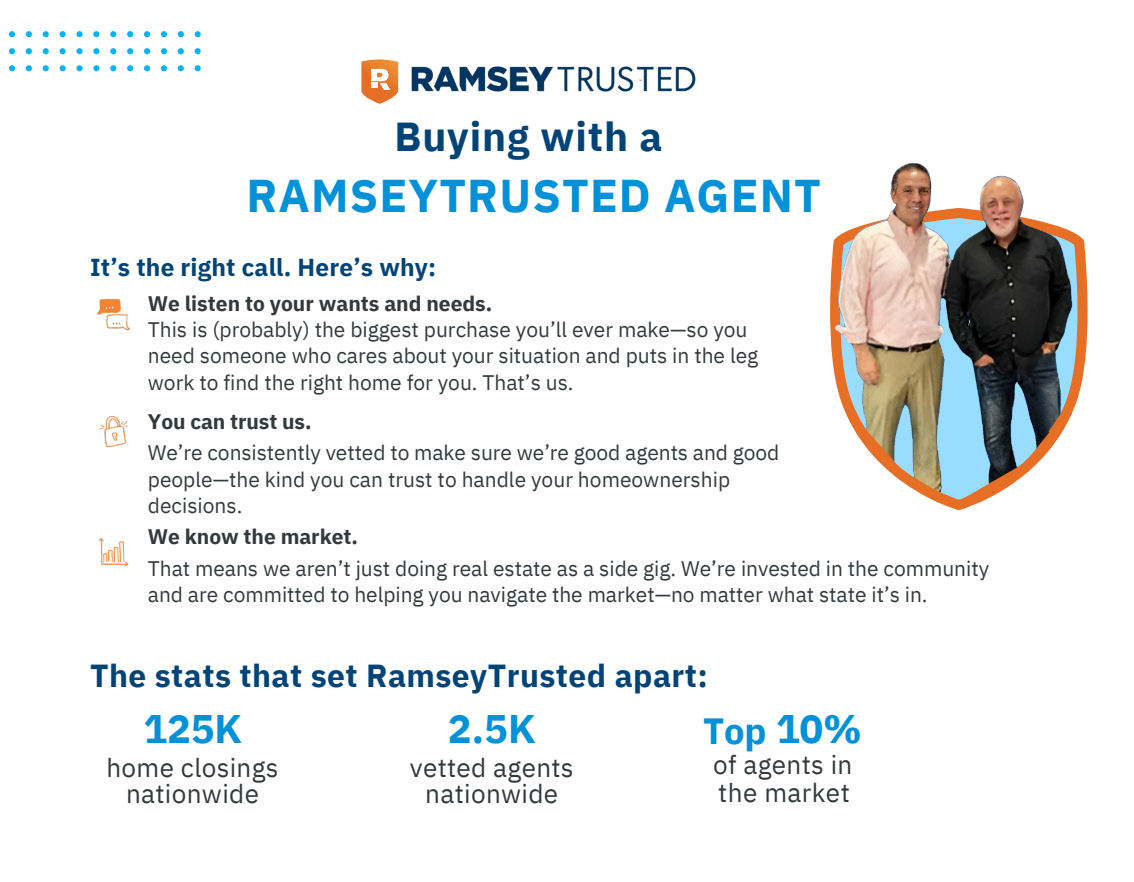
<style>
.page{position:relative;width:1134px;height:882px;background:#fff}
.page>*{position:absolute;margin:0;border:0;box-sizing:border-box;transform-origin:0 0}
.t1{font:700 45.85px "IBM Plex Sans";letter-spacing:.025em;color:#0091d9}
.t2{font:700 40.43px "IBM Plex Sans";letter-spacing:.02em;color:#047}
.t3{font:700 39.73px "IBM Plex Sans";letter-spacing:-.005em;color:#0091d9}
.t4{font:700 36.4px "IBM Plex Sans";color:#0091d9}
.t5{font:700 31.85px "IBM Plex Sans";letter-spacing:.015em;color:#047}
.t6{font:26.07px/25.6px "IBM Plex Sans";letter-spacing:.01em;color:#333a3d;text-align:center}
.t7{font:700 24.5px "IBM Plex Sans";letter-spacing:.005em;color:#047}
.t8{font:21px/26.2px "IBM Plex Sans";color:#333a3d}
.t9{font:700 21px "IBM Plex Sans";letter-spacing:-.005em;color:#333a3d}
.s1{font-weight:700}
.s2{font-size:39.73px}
</style>
<div class="page">
<img style="left:830px;top:163px;width:258px;height:253px">
<svg style="left:195px;top:65px;width:6px;height:6px"></svg>
<svg style="left:195px;top:48px;width:6px;height:6px"></svg>
<svg style="left:195px;top:31px;width:6px;height:6px"></svg>
<svg style="left:178px;top:65px;width:6px;height:6px"></svg>
<svg style="left:178px;top:48px;width:6px;height:6px"></svg>
<svg style="left:178px;top:31px;width:6px;height:6px"></svg>
<svg style="left:161px;top:65px;width:6px;height:6px"></svg>
<svg style="left:161px;top:48px;width:6px;height:6px"></svg>
<svg style="left:161px;top:31px;width:6px;height:6px"></svg>
<svg style="left:144px;top:65px;width:6px;height:6px"></svg>
<svg style="left:144px;top:48px;width:6px;height:6px"></svg>
<svg style="left:144px;top:31px;width:6px;height:6px"></svg>
<svg style="left:127px;top:65px;width:6px;height:6px"></svg>
<svg style="left:127px;top:48px;width:6px;height:6px"></svg>
<svg style="left:127px;top:31px;width:6px;height:6px"></svg>
<svg style="left:110px;top:65px;width:6px;height:6px"></svg>
<svg style="left:110px;top:48px;width:6px;height:6px"></svg>
<svg style="left:110px;top:31px;width:6px;height:6px"></svg>
<svg style="left:93px;top:65px;width:6px;height:6px"></svg>
<svg style="left:93px;top:48px;width:6px;height:6px"></svg>
<svg style="left:93px;top:31px;width:6px;height:6px"></svg>
<div style="left:76px;top:65px;width:7px;height:6px;background:#00b2f6;border-radius:50%"></div>
<div style="left:76px;top:48px;width:7px;height:6px;background:#00b2f6;border-radius:50%"></div>
<div style="left:76px;top:31px;width:7px;height:6px;background:#00b2f6;border-radius:50%"></div>
<svg style="left:60px;top:65px;width:6px;height:6px"></svg>
<svg style="left:60px;top:48px;width:6px;height:6px"></svg>
<svg style="left:60px;top:31px;width:6px;height:6px"></svg>
<svg style="left:43px;top:65px;width:6px;height:6px"></svg>
<svg style="left:43px;top:48px;width:6px;height:6px"></svg>
<svg style="left:43px;top:31px;width:6px;height:6px"></svg>
<svg style="left:26px;top:65px;width:6px;height:6px"></svg>
<svg style="left:26px;top:48px;width:6px;height:6px"></svg>
<svg style="left:26px;top:31px;width:6px;height:6px"></svg>
<svg style="left:9px;top:65px;width:6px;height:6px"></svg>
<svg style="left:9px;top:48px;width:6px;height:6px"></svg>
<svg style="left:9px;top:31px;width:6px;height:6px"></svg>
<img style="left:97px;top:298px;width:33px;height:33px">
<img style="left:99px;top:537px;width:29px;height:30px">
<img style="left:99px;top:415px;width:29px;height:33px">
<img style="left:398px;top:62px;width:298px;height:30px">
<img style="left:361px;top:59px;width:37px;height:45px">
<svg style="left:371px;top:69px;width:19px;height:21px"></svg>
<svg style="left:847px;top:398px;width:234px;height:112px"></svg>
<h2 class="t2" style="left:395px;top:109px;width:269px">Buying with a</h2>
<h2 class="t1" style="left:246px;top:165px;width:576px">RAMSEYTRUSTED AGENT</h2>
<h5 class="t7" style="left:90px;top:250px;width:348px">It’s the right call. Here’s why:</h5>
<p class="t8" style="left:148px;top:290px;width:612px"><span class="s1">We listen to your wants and needs.<br></span>This is (probably) the biggest purchase you’ll ever make—so you need someone who cares about your situation and puts in the leg work to find the right home for you. That’s us.</p>
<p class="t9" style="left:148px;top:407px;width:165px">You can trust us.</p>
<p class="t8" style="left:148px;top:439px;width:633px">We’re consistently vetted to make sure we’re good agents and good</p>
<p class="t8" style="left:148px;top:466px;width:584px">people—the kind you can trust to handle your homeownership</p>
<h1 class="t8" style="left:148px;top:492px;width:96px">decisions.</h1>
<h4 class="t9" style="left:148px;top:523px;width:212px">We know the market.</h4>
<p class="t8" style="left:148px;top:555px;width:843px">That means we aren’t just doing real estate as a side gig. We’re invested in the community</p>
<p class="t8" style="left:148px;top:581px;width:781px">and are committed to helping you navigate the market—no matter what state it’s in.</p>
<h5 class="t5" style="left:90px;top:655px;width:619px">The stats that set RamseyTrusted apart:</h5>
<p class="t3" style="left:144px;top:703px;width:100px">125K</p>
<p class="t6" style="left:106px;top:755px;width:174px">home closings nationwide</p>
<p class="t3" style="left:448px;top:703px;width:89px">2.5K</p>
<p class="t6" style="left:410px;top:755px;width:165px">vetted agents nationwide</p>
<p class="t4" style="left:703px;top:706px;width:160px">Top <span class="s2">10%</span></p>
<p class="t6" style="left:713px;top:752px;width:141px">of agents in</p>
<p class="t6" style="left:718px;top:779px;width:133px">the market</p>
</div>
